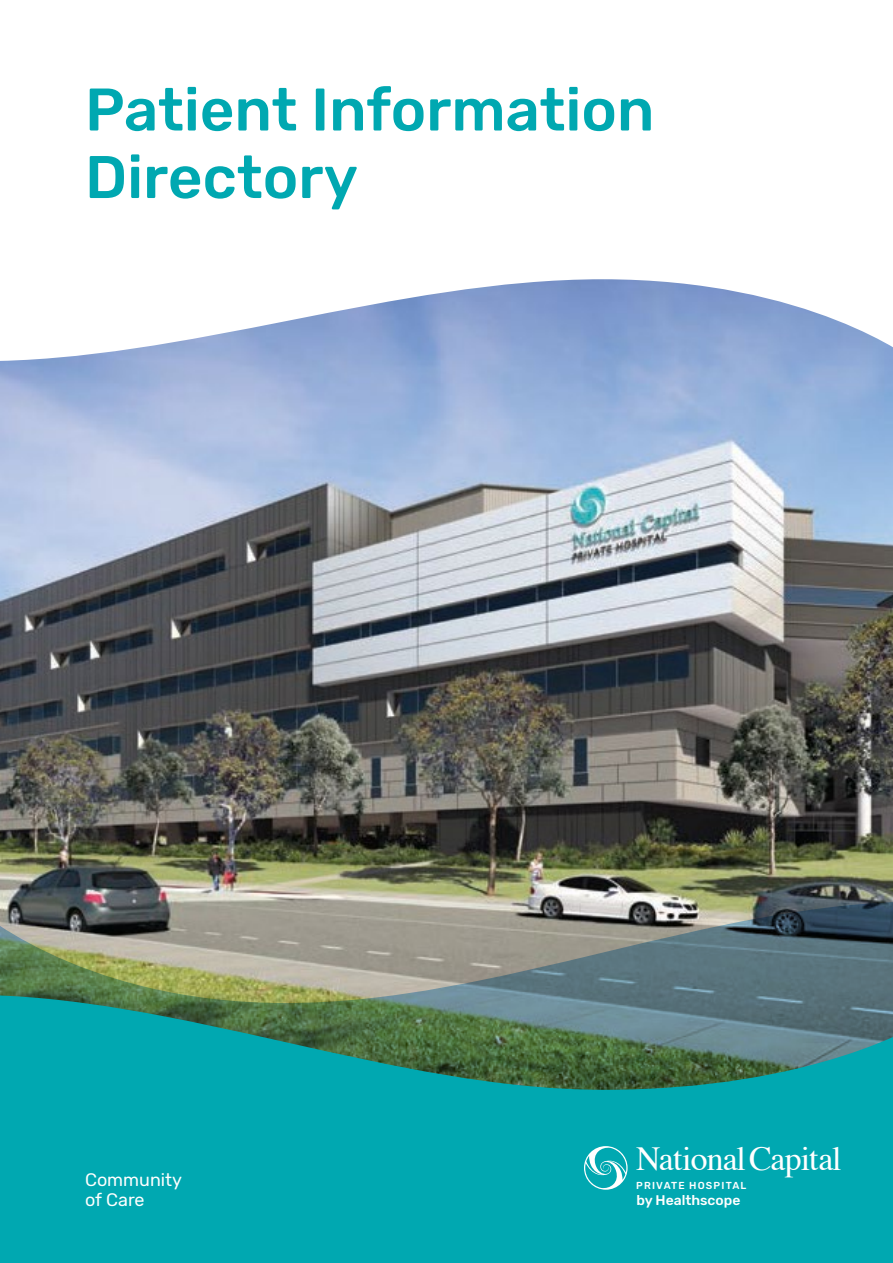
<style>
.page{position:relative;width:893px;height:1263px;background:#fff}
.page>*{position:absolute;margin:0;border:0;box-sizing:border-box;transform-origin:0 0}
.t1{font:500 60px/67.5px "Rubik";color:#00a8b1}
.t2{font:33.75px "Times";letter-spacing:-.02em;color:#fff}
.t3{font:18px/19.5px "Rubik";color:#fff}
.t4{font:500 13.95px "Rubik";color:#fff}
.t5{font:500 10.05px "Rubik";letter-spacing:.115em;color:#fff}
</style>
<div class="page">
<img style="left:0;top:361px;width:893px;height:540px">
<svg style="left:0;top:279px;width:893px;height:82px"></svg>
<svg style="left:0;top:901px;width:893px;height:94px;background:#80897f"></svg>
<svg style="left:0;top:995px;width:893px;height:268px;background:#139c9e"></svg>
<svg style="left:584px;top:1146px;width:44px;height:44px;background:#41bec4"></svg>
<p class="t1" style="left:85px;top:78px;width:571px">Patient Information<br>Directory</p>
<p class="t3" style="left:85px;top:1171px;width:99px">Community of Care</p>
<p class="t2" style="left:636px;top:1127px;width:207px">NationalCapital</p>
<p class="t5" style="left:636px;top:1179px;width:112px">PRIVATE HOSPITAL</p>
<p class="t4" style="left:636px;top:1192px;width:105px">by Healthscope</p>
</div>
